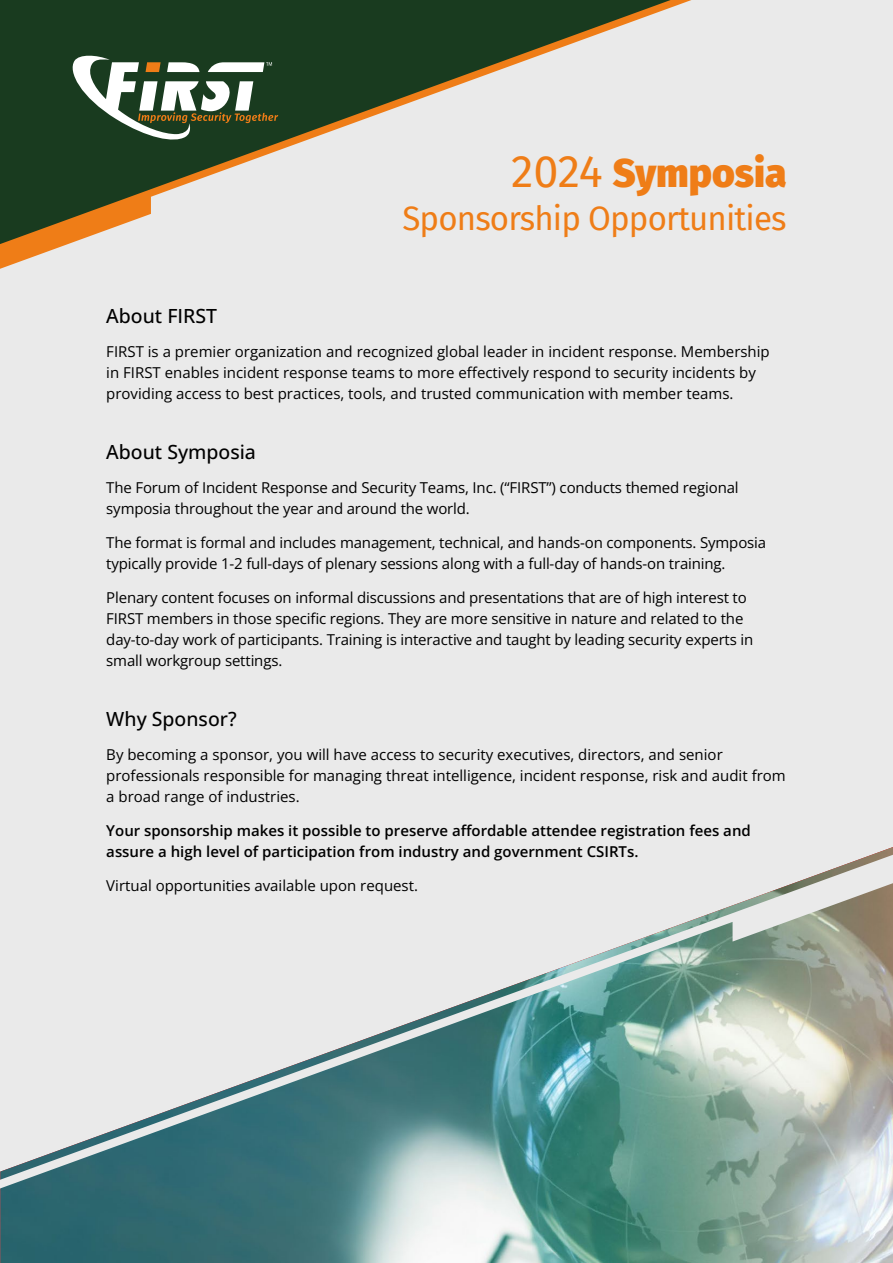
<style>
.page{position:relative;width:893px;height:1263px;background:#eaeaea}
.page>*{position:absolute;margin:0;border:0;box-sizing:border-box;transform-origin:0 0}
.t1{font:900 39px "Fira Sans";color:#ef7d17}
.t2{font:33px "Fira Sans";letter-spacing:-.025em;color:#ef7d17}
.t3{font:500 19.5px "Open Sans";color:#000}
.t4{font:15px/21px "Open Sans";letter-spacing:-.01em;color:#000}
.t5{font:600 15px/21px "Open Sans";color:#000}
.s1{font-weight:400;font-size:45px}
</style>
<div class="page">
<img style="left:0;top:847px;width:893px;height:416px">
<svg style="left:0;top:0;width:691px;height:269px"></svg>
<svg style="left:67px;top:54px;width:211px;height:89px"></svg>
<svg style="left:0;top:855px;width:893px;height:333px"></svg>
<h1 class="t1" style="left:511px;top:138px;width:277px"><span class="s1">2024</span> Symposia</h1>
<h2 class="t2" style="left:402px;top:194px;width:386px">Sponsorship Opportunities</h2>
<h3 class="t3" style="left:106px;top:302px;width:112px">About FIRST</h3>
<p class="t4" style="left:106px;top:340px;width:665px">FIRST is a premier organization and recognized global leader in incident response. Membership in FIRST enables incident response teams to more effectively respond to security incidents by providing access to best practices, tools, and trusted communication with member teams.</p>
<h3 class="t3" style="left:106px;top:439px;width:151px">About Symposia</h3>
<p class="t4" style="left:106px;top:477px;width:634px">The Forum of Incident Response and Security Teams, Inc. (“FIRST”) conducts themed regional symposia throughout the year and around the world.</p>
<p class="t4" style="left:106px;top:531px;width:661px">The format is formal and includes management, technical, and hands-on components. Symposia typically provide 1-2 full-days of plenary sessions along with a full-day of hands-on training.</p>
<p class="t4" style="left:106px;top:586px;width:649px">Plenary content focuses on informal discussions and presentations that are of high interest to FIRST members in those specific regions. They are more sensitive in nature and related to the day-to-day work of participants. Training is interactive and taught by leading security experts in small workgroup settings.</p>
<h3 class="t3" style="left:106px;top:706px;width:132px">Why Sponsor?</h3>
<p class="t4" style="left:106px;top:744px;width:681px">By becoming a sponsor, you will have access to security executives, directors, and senior professionals responsible for managing threat intelligence, incident response, risk and audit from a broad range of industries.</p>
<p class="t5" style="left:106px;top:819px;width:646px">Your sponsorship makes it possible to preserve affordable attendee registration fees and assure a high level of participation from industry and government CSIRTs.</p>
<p class="t4" style="left:106px;top:874px;width:313px">Virtual opportunities available upon request.</p>
</div>
